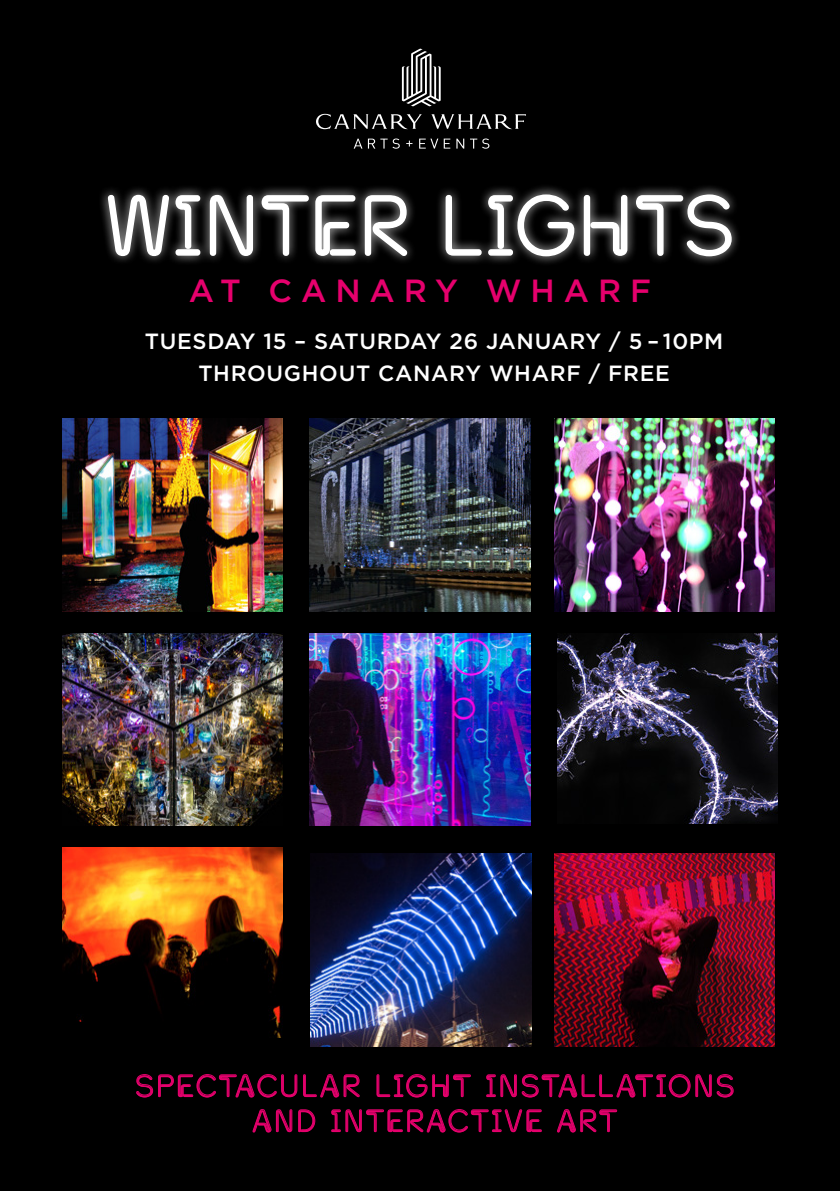
<style>
.page{position:relative;width:840px;height:1191px;background:#fff}
.page>*{position:absolute;margin:0;border:0;box-sizing:border-box;transform-origin:0 0}
.t1{font:84px "Neon Bugler";letter-spacing:.05em;color:#fff}
.t2{font:500 32px "Gotham";letter-spacing:.28em;color:#e6006d}
.t3{font:31px/35px "Neon Bugler";letter-spacing:.1em;color:#e6006d;text-align:center}
.t4{font:500 22px/32px "Gotham";letter-spacing:.03em;color:#fff;text-align:center}
</style>
<div class="page">
<div style="left:0;top:0;width:839px;height:1191px;background:#000"></div>
<svg style="left:136px;top:1074px;width:161px;height:24px"></svg>
<svg style="left:303px;top:1074px;width:56px;height:24px"></svg>
<svg style="left:376px;top:1074px;width:94px;height:23px"></svg>
<svg style="left:486px;top:1074px;width:247px;height:24px"></svg>
<svg style="left:252px;top:1109px;width:40px;height:24px"></svg>
<svg style="left:298px;top:1109px;width:17px;height:23px"></svg>
<svg style="left:331px;top:1109px;width:210px;height:24px"></svg>
<svg style="left:557px;top:1109px;width:60px;height:24px"></svg>
<svg style="left:316px;top:114px;width:106px;height:15px"></svg>
<svg style="left:431px;top:114px;width:94px;height:15px"></svg>
<svg style="left:401px;top:49px;width:39px;height:57px"></svg>
<svg style="left:353px;top:139px;width:9px;height:10px"></svg>
<svg style="left:368px;top:138px;width:31px;height:11px"></svg>
<svg style="left:406px;top:141px;width:6px;height:5px"></svg>
<svg style="left:419px;top:139px;width:31px;height:10px"></svg>
<svg style="left:456px;top:138px;width:33px;height:11px"></svg>
<div style="left:98px;top:184px;width:643px;height:83px;background:#fff;opacity:.75"></div>
<svg style="left:107px;top:184px;width:94px;height:73px"></svg>
<svg style="left:209px;top:194px;width:45px;height:63px;background:#616161"></svg>
<svg style="left:260px;top:194px;width:97px;height:63px"></svg>
<svg style="left:364px;top:194px;width:44px;height:63px;background:#626262"></svg>
<svg style="left:444px;top:194px;width:130px;height:63px"></svg>
<svg style="left:582px;top:194px;width:45px;height:63px"></svg>
<svg style="left:634px;top:194px;width:98px;height:63px"></svg>
<img style="left:310px;top:418px;width:220px;height:193px">
<img style="left:62px;top:418px;width:220px;height:193px">
<img style="left:554px;top:418px;width:220px;height:193px">
<img style="left:62px;top:848px;width:220px;height:189px">
<img style="left:311px;top:853px;width:220px;height:193px">
<img style="left:554px;top:853px;width:220px;height:193px">
<img style="left:62px;top:633px;width:220px;height:193px">
<img style="left:310px;top:633px;width:220px;height:193px">
<img style="left:557px;top:633px;width:220px;height:190px">
<h1 class="t1" style="left:106px;top:176px;width:628px">WINTER LIGHTS</h1>
<h2 class="t2" style="left:189px;top:270px;width:463px">AT CANARY WHARF</h2>
<p class="t4" style="left:145px;top:325px;width:579px">TUESDAY 15 – SATURDAY 26 JANUARY / 5 – 10PM<br>THROUGHOUT CANARY WHARF / FREE</p>
<h3 class="t3" style="left:136px;top:1068px;width:599px">SPECTACULAR LIGHT INSTALLATIONS<br>AND INTERACTIVE ART</h3>
</div>
